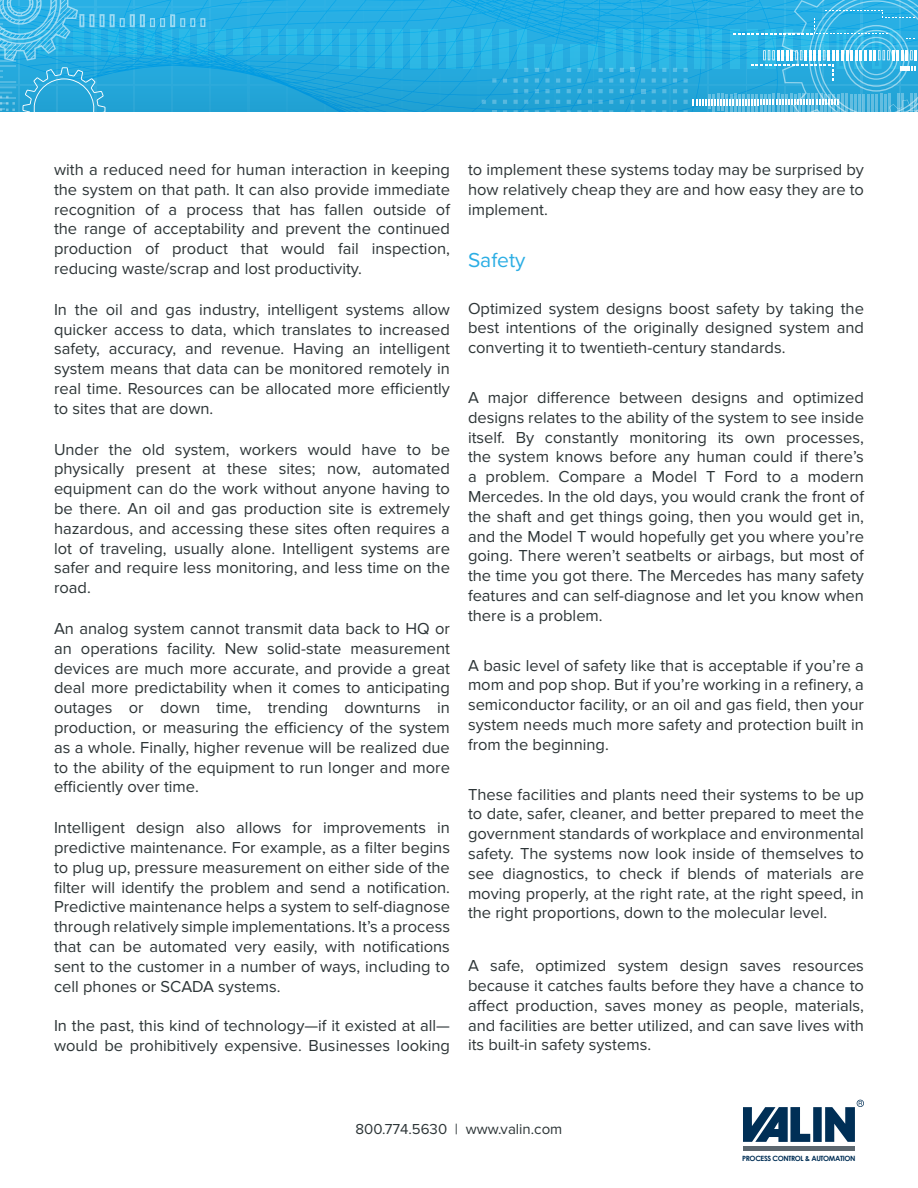
<style>
.page{position:relative;width:918px;height:1188px;background:#fff}
.page>*{position:absolute;margin:0;border:0;box-sizing:border-box;transform-origin:0 0}
.t1{font:21px "Proxima Nova";color:#2caee4}
.t2{font:16.5px/19.8px "Proxima Nova";color:#2d3537;text-align:justify}
.t3{font:15px "Proxima Nova";color:#2d3537}
.t4{font:700 7.2px "Century Gothic";letter-spacing:-.05em;color:#002f56}
</style>
<div class="page">
<div style="left:743px;top:1146px;width:112px;height:5px;background:#5c676f"></div>
<svg style="left:207px;top:0;width:477px;height:112px;background:#22a9de"></svg>
<svg style="left:482px;top:100px;width:4px;height:4px"></svg>
<svg style="left:492px;top:78px;width:4px;height:5px"></svg>
<svg style="left:492px;top:100px;width:4px;height:4px"></svg>
<svg style="left:503px;top:78px;width:4px;height:5px"></svg>
<svg style="left:503px;top:100px;width:4px;height:4px"></svg>
<svg style="left:514px;top:78px;width:4px;height:5px"></svg>
<svg style="left:514px;top:89px;width:4px;height:4px"></svg>
<svg style="left:514px;top:100px;width:4px;height:4px"></svg>
<svg style="left:524px;top:78px;width:4px;height:5px"></svg>
<svg style="left:524px;top:89px;width:4px;height:4px"></svg>
<svg style="left:524px;top:100px;width:4px;height:4px"></svg>
<svg style="left:535px;top:78px;width:4px;height:5px"></svg>
<svg style="left:535px;top:89px;width:4px;height:4px"></svg>
<svg style="left:535px;top:100px;width:4px;height:4px"></svg>
<svg style="left:545px;top:78px;width:5px;height:5px"></svg>
<svg style="left:545px;top:89px;width:5px;height:4px"></svg>
<svg style="left:545px;top:100px;width:5px;height:4px"></svg>
<svg style="left:556px;top:78px;width:4px;height:5px"></svg>
<svg style="left:556px;top:89px;width:4px;height:4px"></svg>
<svg style="left:556px;top:100px;width:4px;height:4px"></svg>
<svg style="left:567px;top:78px;width:4px;height:5px"></svg>
<svg style="left:567px;top:89px;width:4px;height:4px"></svg>
<svg style="left:567px;top:100px;width:4px;height:4px"></svg>
<svg style="left:577px;top:78px;width:4px;height:5px"></svg>
<svg style="left:577px;top:89px;width:4px;height:4px"></svg>
<svg style="left:577px;top:100px;width:4px;height:4px"></svg>
<svg style="left:588px;top:89px;width:4px;height:4px"></svg>
<svg style="left:588px;top:100px;width:4px;height:4px"></svg>
<svg style="left:599px;top:78px;width:4px;height:5px"></svg>
<svg style="left:599px;top:89px;width:4px;height:4px"></svg>
<svg style="left:599px;top:100px;width:4px;height:4px"></svg>
<svg style="left:609px;top:78px;width:4px;height:5px"></svg>
<svg style="left:609px;top:89px;width:4px;height:4px"></svg>
<svg style="left:609px;top:100px;width:4px;height:4px"></svg>
<svg style="left:620px;top:78px;width:4px;height:5px"></svg>
<svg style="left:620px;top:89px;width:4px;height:4px"></svg>
<svg style="left:620px;top:100px;width:4px;height:4px"></svg>
<svg style="left:630px;top:68px;width:5px;height:4px"></svg>
<svg style="left:630px;top:78px;width:5px;height:5px"></svg>
<svg style="left:630px;top:89px;width:5px;height:4px"></svg>
<svg style="left:630px;top:100px;width:5px;height:4px"></svg>
<svg style="left:641px;top:78px;width:4px;height:5px"></svg>
<svg style="left:641px;top:89px;width:4px;height:4px"></svg>
<svg style="left:641px;top:100px;width:4px;height:4px"></svg>
<svg style="left:652px;top:68px;width:4px;height:4px"></svg>
<svg style="left:652px;top:78px;width:4px;height:5px"></svg>
<svg style="left:652px;top:89px;width:4px;height:4px"></svg>
<svg style="left:652px;top:100px;width:4px;height:4px"></svg>
<svg style="left:662px;top:69px;width:4px;height:3px"></svg>
<svg style="left:662px;top:78px;width:4px;height:5px"></svg>
<svg style="left:662px;top:89px;width:4px;height:4px"></svg>
<svg style="left:662px;top:100px;width:4px;height:4px"></svg>
<svg style="left:673px;top:68px;width:4px;height:4px"></svg>
<svg style="left:673px;top:78px;width:4px;height:5px"></svg>
<svg style="left:673px;top:89px;width:4px;height:4px"></svg>
<svg style="left:673px;top:100px;width:4px;height:4px"></svg>
<svg style="left:677px;top:30px;width:7px;height:39px"></svg>
<svg style="left:659px;top:30px;width:10px;height:39px"></svg>
<svg style="left:641px;top:30px;width:10px;height:39px"></svg>
<svg style="left:624px;top:30px;width:9px;height:39px"></svg>
<svg style="left:606px;top:30px;width:9px;height:14px"></svg>
<svg style="left:588px;top:44px;width:36px;height:28px"></svg>
<svg style="left:535px;top:44px;width:46px;height:28px"></svg>
<svg style="left:517px;top:30px;width:11px;height:42px"></svg>
<svg style="left:499px;top:30px;width:10px;height:39px"></svg>
<svg style="left:482px;top:44px;width:9px;height:18px"></svg>
<svg style="left:482px;top:63px;width:9px;height:6px"></svg>
<svg style="left:482px;top:30px;width:9px;height:13px"></svg>
<svg style="left:464px;top:30px;width:9px;height:13px"></svg>
<svg style="left:464px;top:44px;width:9px;height:18px"></svg>
<svg style="left:464px;top:63px;width:9px;height:6px"></svg>
<svg style="left:446px;top:44px;width:10px;height:25px"></svg>
<svg style="left:446px;top:30px;width:10px;height:13px"></svg>
<div style="left:428px;top:44px;width:10px;height:25px;background:#2db8e6"></div>
<svg style="left:428px;top:30px;width:10px;height:13px"></svg>
<svg style="left:411px;top:44px;width:9px;height:25px"></svg>
<svg style="left:411px;top:30px;width:9px;height:13px"></svg>
<div style="left:393px;top:44px;width:9px;height:18px;background:#2db9e7"></div>
<svg style="left:393px;top:30px;width:9px;height:13px"></svg>
<svg style="left:393px;top:63px;width:9px;height:6px"></svg>
<svg style="left:375px;top:63px;width:10px;height:6px"></svg>
<svg style="left:375px;top:30px;width:10px;height:13px"></svg>
<svg style="left:375px;top:44px;width:10px;height:18px"></svg>
<svg style="left:357px;top:44px;width:10px;height:18px"></svg>
<svg style="left:357px;top:30px;width:10px;height:13px"></svg>
<svg style="left:357px;top:63px;width:10px;height:6px"></svg>
<svg style="left:340px;top:44px;width:9px;height:18px"></svg>
<svg style="left:340px;top:63px;width:9px;height:6px"></svg>
<svg style="left:340px;top:30px;width:9px;height:13px"></svg>
<svg style="left:322px;top:30px;width:9px;height:25px"></svg>
<svg style="left:304px;top:30px;width:10px;height:25px"></svg>
<svg style="left:286px;top:30px;width:10px;height:25px"></svg>
<svg style="left:269px;top:30px;width:9px;height:25px"></svg>
<svg style="left:251px;top:30px;width:10px;height:25px"></svg>
<svg style="left:233px;top:30px;width:10px;height:25px"></svg>
<svg style="left:215px;top:30px;width:10px;height:25px"></svg>
<svg style="left:0;top:0;width:207px;height:112px;background:#30afe1"></svg>
<svg style="left:684px;top:0;width:234px;height:112px;background:#43b7e4"></svg>
<svg style="left:743px;top:1100px;width:121px;height:42px"></svg>
<p class="t2" style="left:54px;top:160px;width:398px">with a reduced need for human interaction in keeping the system on that path. It can also provide immediate recognition of a process that has fallen outside of the range of acceptability and prevent the continued production of product that would fail inspection, reducing waste/scrap and lost productivity.</p>
<p class="t2" style="left:54px;top:300px;width:398px">In the oil and gas industry, intelligent systems allow quicker access to data, which translates to increased safety, accuracy, and revenue. Having an intelligent system means that data can be monitored remotely in real time. Resources can be allocated more efficiently to sites that are down.</p>
<p class="t2" style="left:54px;top:440px;width:398px">Under the old system, workers would have to be physically present at these sites; now, automated equipment can do the work without anyone having to be there. An oil and gas production site is extremely hazardous, and accessing these sites often requires a lot of traveling, usually alone. Intelligent systems are safer and require less monitoring, and less time on the road.</p>
<p class="t2" style="left:54px;top:619px;width:398px">An analog system cannot transmit data back to HQ or an operations facility. New solid-state measurement devices are much more accurate, and provide a great deal more predictability when it comes to anticipating outages or down time, trending downturns in production, or measuring the efficiency of the system as a whole. Finally, higher revenue will be realized due to the ability of the equipment to run longer and more efficiently over time.</p>
<p class="t2" style="left:54px;top:818px;width:398px">Intelligent design also allows for improvements in predictive maintenance. For example, as a filter begins to plug up, pressure measurement on either side of the filter will identify the problem and send a notification.<br>Predictive maintenance helps a system to self-diagnose through relatively simple implementations. It’s a process that can be automated very easily, with notifications sent to the customer in a number of ways, including to cell phones or SCADA systems.</p>
<p class="t2" style="left:54px;top:1016px;width:398px">In the past, this kind of technology—if it existed at all— would be prohibitively expensive. Businesses looking</p>
<p class="t2" style="left:468px;top:160px;width:398px">to implement these systems today may be surprised by how relatively cheap they are and how easy they are to implement.</p>
<h3 class="t1" style="left:468px;top:248px;width:59px">Safety</h3>
<p class="t2" style="left:468px;top:298px;width:398px">Optimized system designs boost safety by taking the best intentions of the originally designed system and converting it to twentieth-century standards.</p>
<p class="t2" style="left:468px;top:388px;width:398px">A major difference between designs and optimized designs relates to the ability of the system to see inside itself. By constantly monitoring its own processes, the system knows before any human could if there’s a problem. Compare a Model T Ford to a modern Mercedes. In the old days, you would crank the front of the shaft and get things going, then you would get in, and the Model T would hopefully get you where you’re going. There weren’t seatbelts or airbags, but most of the time you got there. The Mercedes has many safety features and can self-diagnose and let you know when there is a problem.</p>
<p class="t2" style="left:468px;top:655px;width:398px">A basic level of safety like that is acceptable if you’re a mom and pop shop. But if you’re working in a refinery, a semiconductor facility, or an oil and gas field, then your system needs much more safety and protection built in from the beginning.</p>
<p class="t2" style="left:468px;top:784px;width:398px">These facilities and plants need their systems to be up to date, safer, cleaner, and better prepared to meet the government standards of workplace and environmental safety. The systems now look inside of themselves to see diagnostics, to check if blends of materials are moving properly, at the right rate, at the right speed, in the right proportions, down to the molecular level.</p>
<p class="t2" style="left:468px;top:956px;width:397px">A safe, optimized system design saves resources because it catches faults before they have a chance to affect production, saves money as people, materials, and facilities are better utilized, and can save lives with its built-in safety systems.</p>
<p class="t3" style="left:356px;top:1120px;width:208px">800.774.5630 | www.valin.com</p>
<p class="t4" style="left:742px;top:1152px;width:115px">PROCESS CONTROL &amp; AUTOMATION</p>
</div>
